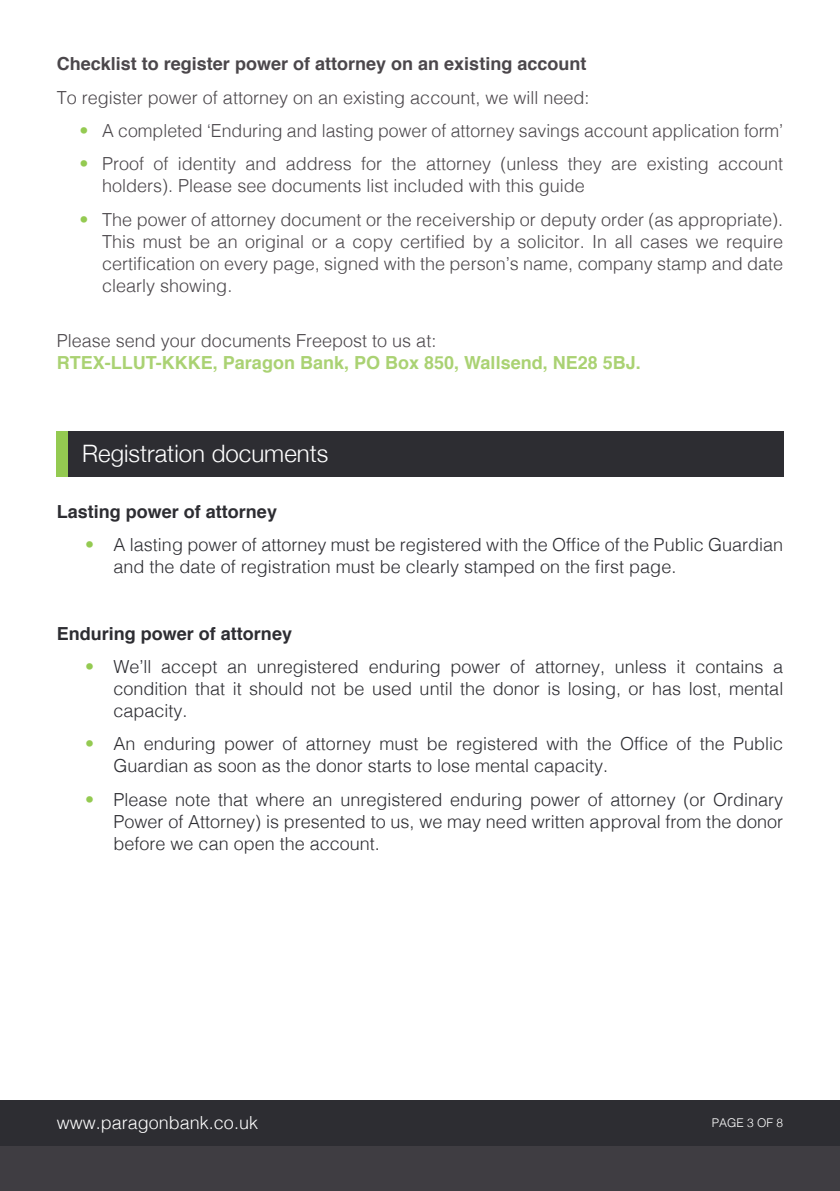
<style>
.page{position:relative;width:840px;height:1191px;background:#fff}
.page>*{position:absolute;margin:0;border:0;box-sizing:border-box;transform-origin:0 0}
.t1{font:300 24px "Helvetica Neue";color:#fff}
.t2{font:300 18px/22px "Helvetica";color:#2d2d32}
.t3{font:300 18px/22px "Helvetica";color:#4b474b}
.t4{font:700 18px "Helvetica";color:#4b474b}
.t5{font:700 18px "Helvetica";color:#aad273}
.t6{font:700 18px "Helvetica";color:#2d2d32}
.t7{font:300 18px "Helvetica";color:#fff}
.t8{font:300 12px "Helvetica";color:#fff}
.s1{color:#94ca51}
</style>
<div class="page">
<div style="left:0;top:1100px;width:839px;height:91px;background:#3f3d42"></div>
<div style="left:0;top:1100px;width:839px;height:45px;background:#2d2d32"></div>
<div style="left:68px;top:431px;width:714px;height:45px;background:#2d2d32"></div>
<div style="left:57px;top:431px;width:11px;height:45px;background:#94ca51"></div>
<p class="t4" style="left:57px;top:49px;width:531px">Checklist to register power of attorney on an existing account</p>
<p class="t3" style="left:57px;top:85px;width:534px">To register power of attorney on an existing account, we will need:</p>
<p class="t3" style="left:79px;top:118px;width:705px"><span class="s1">•</span> A completed ‘Enduring and lasting power of attorney savings account application form’</p>
<p class="t3" style="left:102px;top:152px;width:682px;text-indent:-23px"><span class="s1">•</span> Proof of identity and address for the attorney (unless they are existing account holders). Please see documents list included with this guide</p>
<p class="t3" style="left:102px;top:207px;width:682px;text-align:justify;text-indent:-23px"><span class="s1">•</span> The power of attorney document or the receivership or deputy order (as appropriate).<br>This must be an original or a copy certified by a solicitor. In all cases we require certification on every page, signed with the person’s name, company stamp and date clearly showing.</p>
<p class="t3" style="left:57px;top:328px;width:381px">Please send your documents Freepost to us at:</p>
<p class="t5" style="left:57px;top:348px;width:585px">RTEX-LLUT-KKKE, Paragon Bank, PO Box 850, Wallsend, NE28 5BJ.</p>
<h1 class="t1" style="left:82px;top:434px;width:247px">Registration documents</h1>
<p class="t6" style="left:57px;top:497px;width:222px">Lasting power of attorney</p>
<p class="t2" style="left:113px;top:532px;width:670px;text-indent:-28px"><span class="s1">•</span> A lasting power of attorney must be registered with the Office of the Public Guardian and the date of registration must be clearly stamped on the first page.</p>
<p class="t6" style="left:57px;top:619px;width:237px">Enduring power of attorney</p>
<p class="t2" style="left:113px;top:654px;width:671px;text-align:justify;text-indent:-28px"><span class="s1">•</span> We’ll accept an unregistered enduring power of attorney, unless it contains a condition that it should not be used until the donor is losing, or has lost, mental capacity.</p>
<p class="t2" style="left:113px;top:732px;width:670px;text-indent:-28px"><span class="s1">•</span> An enduring power of attorney must be registered with the Office of the Public<br>Guardian as soon as the donor starts to lose mental capacity.</p>
<p class="t2" style="left:113px;top:787px;width:670px;text-align:justify;text-indent:-28px"><span class="s1">•</span> Please note that where an unregistered enduring power of attorney (or Ordinary Power of Attorney) is presented to us, we may need written approval from the donor before we can open the account.</p>
<p class="t7" style="left:57px;top:1107px;width:203px">www.paragonbank.co.uk</p>
<p class="t8" style="left:711px;top:1112px;width:73px">PAGE 3 OF 8</p>
</div>
